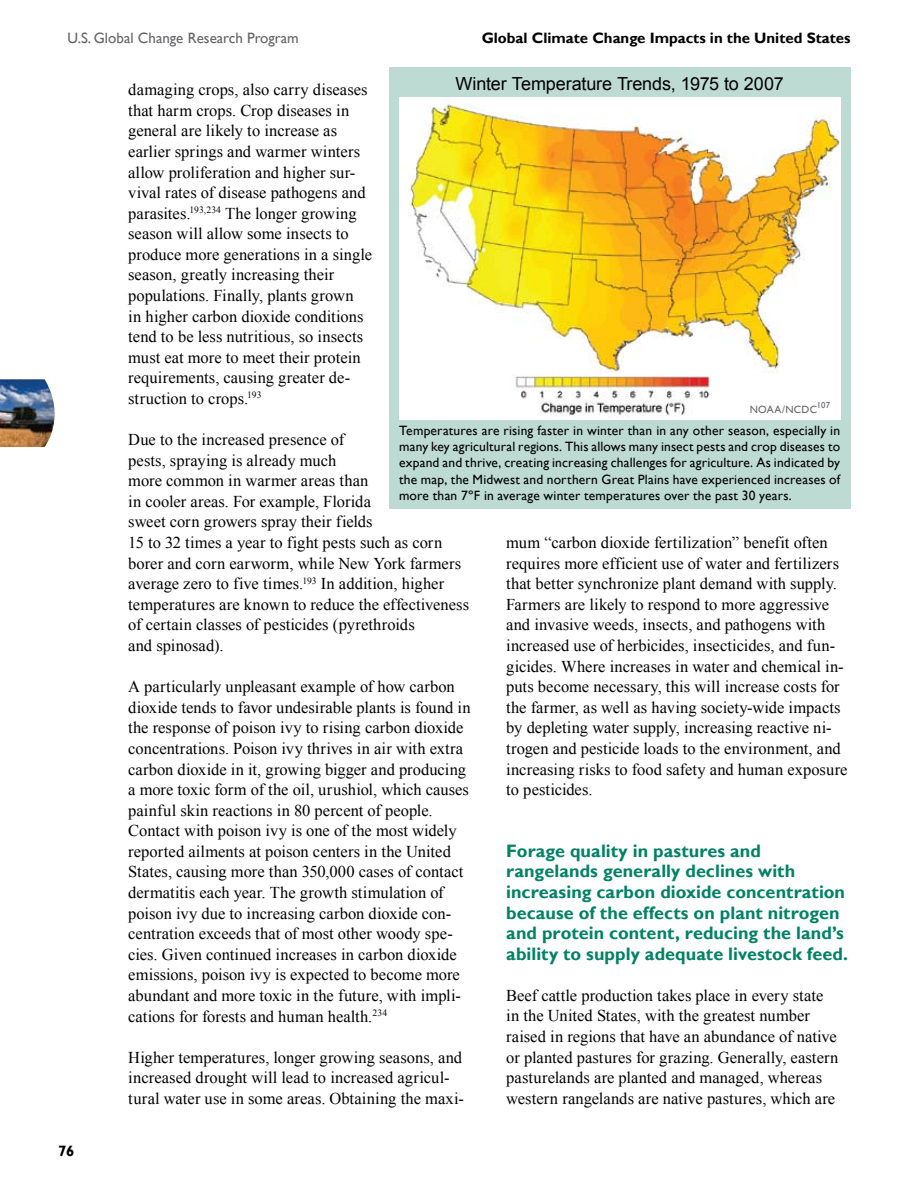
<style>
.page{position:relative;width:918px;height:1188px;background:#fff}
.page>*{position:absolute;margin:0;border:0;box-sizing:border-box;transform-origin:0 0}
.t1{font:700 18px/20.5px "Gill Sans";letter-spacing:.005em;color:#008265}
.t2{font:18px "Arial";letter-spacing:-.005em;color:#000}
.t3{font:16.5px/20.5px "Times New Roman";color:#000}
.t4{font:700 15px "Gill Sans";color:#000}
.t5{font:15px "Gill Sans";color:#636467}
.t6{font:13.5px/16.2px "Gill Sans";letter-spacing:.015em;color:#000;text-align:justify}
.t7{font:10.5px "Gill Sans";letter-spacing:.03em;color:#636467}
.t8{font:8.7px "Gill Sans";color:#636467}
</style>
<div class="page">
<img style="left:0;top:379px;width:55px;height:68px">
<div style="left:389px;top:68px;width:462px;height:441px;background:#bedbd3"></div>
<img style="left:399px;top:97px;width:441px;height:323px">
<p class="t5" style="left:68px;top:30px;width:233px">U.S. Global Change Research Program</p>
<p class="t4" style="left:482px;top:29px;width:370px">Global Climate Change Impacts in the United States</p>
<p class="t4" style="left:58px;top:1142px;width:18px">76</p>
<p class="t2" style="left:456px;top:72px;width:330px">Winter Temperature Trends, 1975 to 2007</p>
<p class="t3" style="left:128px;top:79px;width:245px">damaging crops, also carry diseases that harm crops. Crop diseases in general are likely to increase as earlier springs and warmer winters allow proliferation and higher sur&shy;vival rates of disease pathogens and parasites.<sup>193,234</sup> The longer growing season will allow some insects to produce more generations in a single season, greatly increasing their populations. Finally, plants grown<br>in higher carbon dioxide conditions tend to be less nutritious, so insects must eat more to meet their protein requirements, causing greater de&shy;struction to crops.<sup>193</sup></p>
<p class="t3" style="left:128px;top:429px;width:342px">Due to the increased presence of<br>pests, spraying is already much<br>more common in warmer areas than<br>in cooler areas. For example, Florida<br>sweet corn growers spray their fields<br>15 to 32 times a year to fight pests such as corn borer and corn earworm, while New York farmers average zero to five times.<sup>193</sup> In addition, higher temperatures are known to reduce the effectiveness of certain classes of pesticides (pyrethroids<br>and spinosad).</p>
<p class="t3" style="left:128px;top:676px;width:344px">A particularly unpleasant example of how carbon dioxide tends to favor undesirable plants is found in the response of poison ivy to rising carbon dioxide concentrations. Poison ivy thrives in air with extra carbon dioxide in it, growing bigger and producing a more toxic form of the oil, urushiol, which causes painful skin reactions in 80 percent of people.<br>Contact with poison ivy is one of the most widely reported ailments at poison centers in the United States, causing more than 350,000 cases of contact dermatitis each year. The growth stimulation of poison ivy due to increasing carbon dioxide con&shy;centration exceeds that of most other woody spe&shy;cies. Given continued increases in carbon dioxide emissions, poison ivy is expected to become more abundant and more toxic in the future, with impli&shy;cations for forests and human health.<sup>234</sup></p>
<p class="t3" style="left:128px;top:1047px;width:337px">Higher temperatures, longer growing seasons, and increased drought will lead to increased agricul&shy;tural water use in some areas. Obtaining the maxi-</p>
<p class="t8" style="left:817px;top:400px;width:15px">107</p>
<p class="t7" style="left:750px;top:403px;width:69px">NOAA/NCDC</p>
<p class="t6" style="left:399px;top:423px;width:443px">Temperatures are rising faster in winter than in any other season, especially in many key agricultural regions. This allows many insect pests and crop diseases to expand and thrive, creating increasing challenges for agriculture. As indicated by the map, the Midwest and northern Great Plains have experienced increases of more than 7ºF in average winter temperatures over the past 30 years.</p>
<p class="t3" style="left:506px;top:532px;width:343px">mum “carbon dioxide fertilization” benefit often requires more efficient use of water and fertilizers that better synchronize plant demand with supply.<br>Farmers are likely to respond to more aggressive and invasive weeds, insects, and pathogens with increased use of herbicides, insecticides, and fun&shy;gicides. Where increases in water and chemical in&shy;puts become necessary, this will increase costs for the farmer, as well as having society-wide impacts by depleting water supply, increasing reactive ni&shy;trogen and pesticide loads to the environment, and increasing risks to food safety and human exposure to pesticides.</p>
<p class="t1" style="left:506px;top:841px;width:343px">Forage quality in pastures and rangelands generally declines with increasing carbon dioxide concentration because of the effects on plant nitrogen and protein content, reducing the land’s ability to supply adequate livestock feed.</p>
<p class="t3" style="left:506px;top:985px;width:334px">Beef cattle production takes place in every state in the United States, with the greatest number raised in regions that have an abundance of native or planted pastures for grazing. Generally, eastern pasturelands are planted and managed, whereas western rangelands are native pastures, which are</p>
</div>
